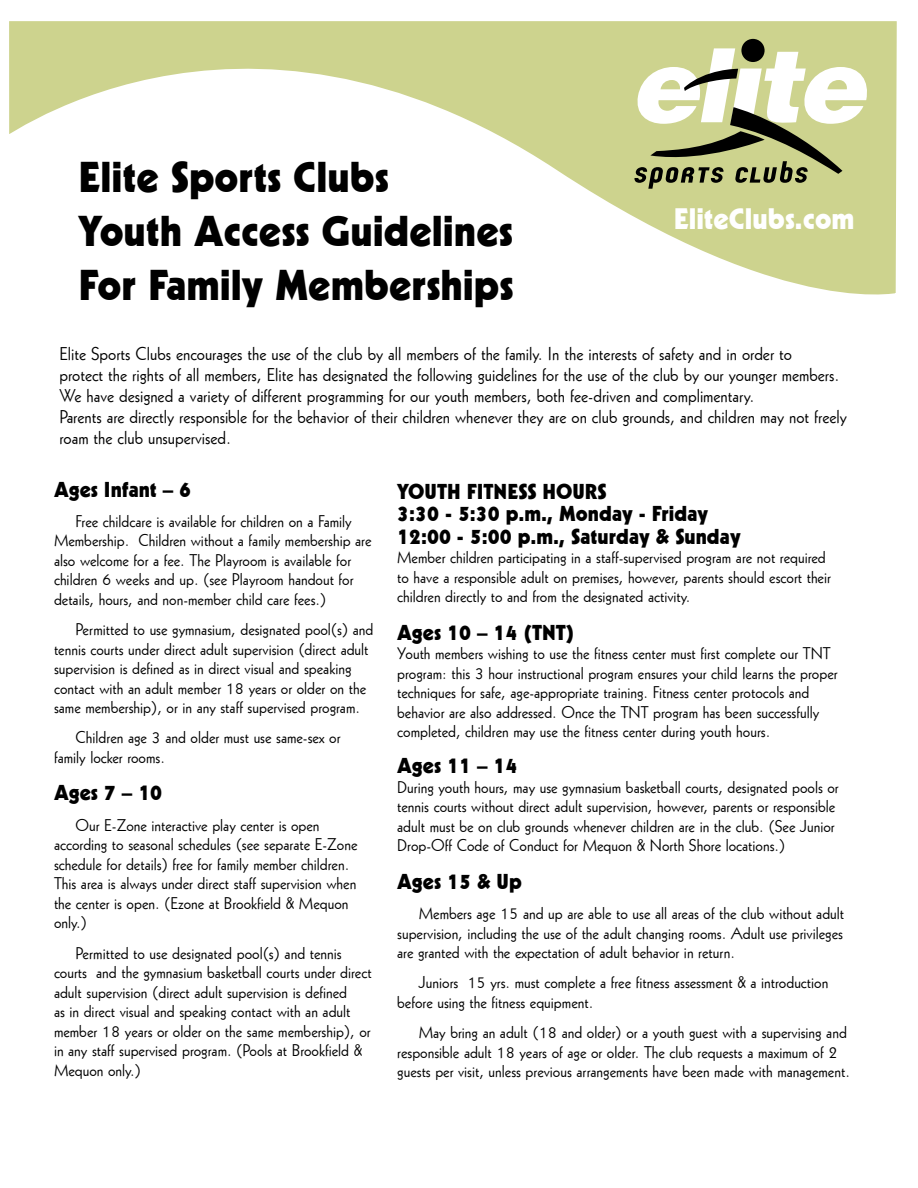
<style>
.page{position:relative;width:918px;height:1188px;background:#fff}
.page>*{position:absolute;margin:0;border:0;box-sizing:border-box;transform-origin:0 0}
.t1{font:42px/54px "Geometric 231 BT Heavy C";color:#000}
.t2{font:28.8px "Geometric 231 BT Heavy C";color:#fff}
.t3{font:21px/22.5px "Geometric 231 BT Heavy C";color:#000}
.t4{font:18px/21px "Geometric 231 BT Roman C";color:#000}
.t5{font:16.5px/19.5px "Geometric 231 BT Roman C";color:#000}
</style>
<div class="page">
<svg style="left:9px;top:21px;width:888px;height:274px"></svg>
<div style="left:741px;top:39px;width:24px;height:23px;background:#000;border-radius:50%"></div>
<svg style="left:635px;top:48px;width:235px;height:141px"></svg>
<h1 class="t1" style="left:79px;top:149px;width:436px">Elite Sports Clubs<br>Youth Access Guidelines<br>For Family Memberships</h1>
<h2 class="t2" style="left:674px;top:201px;width:182px">EliteClubs.com</h2>
<p class="t4" style="left:59px;top:343px;width:789px">Elite Sports Clubs encourages the use of the club by all members of the family. In the interests of safety and in order to<br>protect the rights of all members, Elite has designated the following guidelines for the use of the club by our younger members.<br>We have designed a variety of different programming for our youth members, both fee-driven and complimentary.<br>Parents are directly responsible for the behavior of their children whenever they are on club grounds, and children may not freely roam the club unsupervised.</p>
<p class="t3" style="left:54px;top:478px;width:139px">Ages Infant – 6</p>
<p class="t5" style="left:54px;top:511px;width:319px;text-indent:22px">Free childcare is available for children on a Family Membership. Children without a family membership are also welcome for a fee. The Playroom is available for children 6 weeks and up. (see Playroom handout for details, hours, and non-member child care fees.)</p>
<p class="t5" style="left:54px;top:619px;width:321px;text-indent:22px">Permitted to use gymnasium, designated pool(s) and tennis courts under direct adult supervision (direct adult supervision is defined as in direct visual and speaking contact with an adult member 18 years or older on the same membership), or in any staff supervised program.</p>
<p class="t5" style="left:54px;top:727px;width:288px;text-indent:22px">Children age 3 and older must use same-sex or family locker rooms.</p>
<p class="t3" style="left:54px;top:782px;width:110px">Ages 7 – 10</p>
<p class="t5" style="left:54px;top:815px;width:305px;text-indent:22px">Our E-Zone interactive play center is open according to seasonal schedules (see separate E-Zone schedule for details) free for family member children.<br>This area is always under direct staff supervision when the center is open. (Ezone at Brookfield &amp; Mequon only.)</p>
<p class="t5" style="left:54px;top:943px;width:319px;text-indent:22px">Permitted to use designated pool(s) and tennis courts and the gymnasium basketball courts under direct adult supervision (direct adult supervision is defined<br>as in direct visual and speaking contact with an adult member 18 years or older on the same membership), or in any staff supervised program. (Pools at Brookfield &amp; Mequon only.)</p>
<p class="t3" style="left:397px;top:480px;width:345px">YOUTH FITNESS HOURS<br>3:30 - 5:30 p.m., Monday - Friday<br>12:00 - 5:00 p.m., Saturday &amp; Sunday</p>
<p class="t5" style="left:397px;top:547px;width:435px">Member children participating in a staff-supervised program are not required to have a responsible adult on premises, however, parents should escort their children directly to and from the designated activity.</p>
<p class="t3" style="left:397px;top:621px;width:179px">Ages 10 – 14 (TNT)</p>
<p class="t5" style="left:397px;top:643px;width:442px">Youth members wishing to use the fitness center must first complete our TNT program: this 3 hour instructional program ensures your child learns the proper techniques for safe, age-appropriate training. Fitness center protocols and behavior are also addressed. Once the TNT program has been successfully completed, children may use the fitness center during youth hours.</p>
<p class="t3" style="left:397px;top:754px;width:122px">Ages 11 – 14</p>
<p class="t5" style="left:397px;top:777px;width:443px">During youth hours, may use gymnasium basketball courts, designated pools or tennis courts without direct adult supervision, however, parents or responsible adult must be on club grounds whenever children are in the club. (See Junior Drop-Off Code of Conduct for Mequon &amp; North Shore locations.)</p>
<p class="t3" style="left:397px;top:870px;width:126px">Ages 15 &amp; Up</p>
<p class="t5" style="left:397px;top:903px;width:448px;text-align:justify;text-indent:22px">Members age 15 and up are able to use all areas of the club without adult supervision, including the use of the adult changing rooms. Adult use privileges are granted with the expectation of adult behavior in return.</p>
<p class="t5" style="left:397px;top:972px;width:433px;text-indent:22px">Juniors 15 yrs. must complete a free fitness assessment &amp; a introduction before using the fitness equipment.</p>
<p class="t5" style="left:397px;top:1022px;width:454px;text-indent:22px">May bring an adult (18 and older) or a youth guest with a supervising and responsible adult 18 years of age or older. The club requests a maximum of 2 guests per visit, unless previous arrangements have been made with management.</p>
</div>
